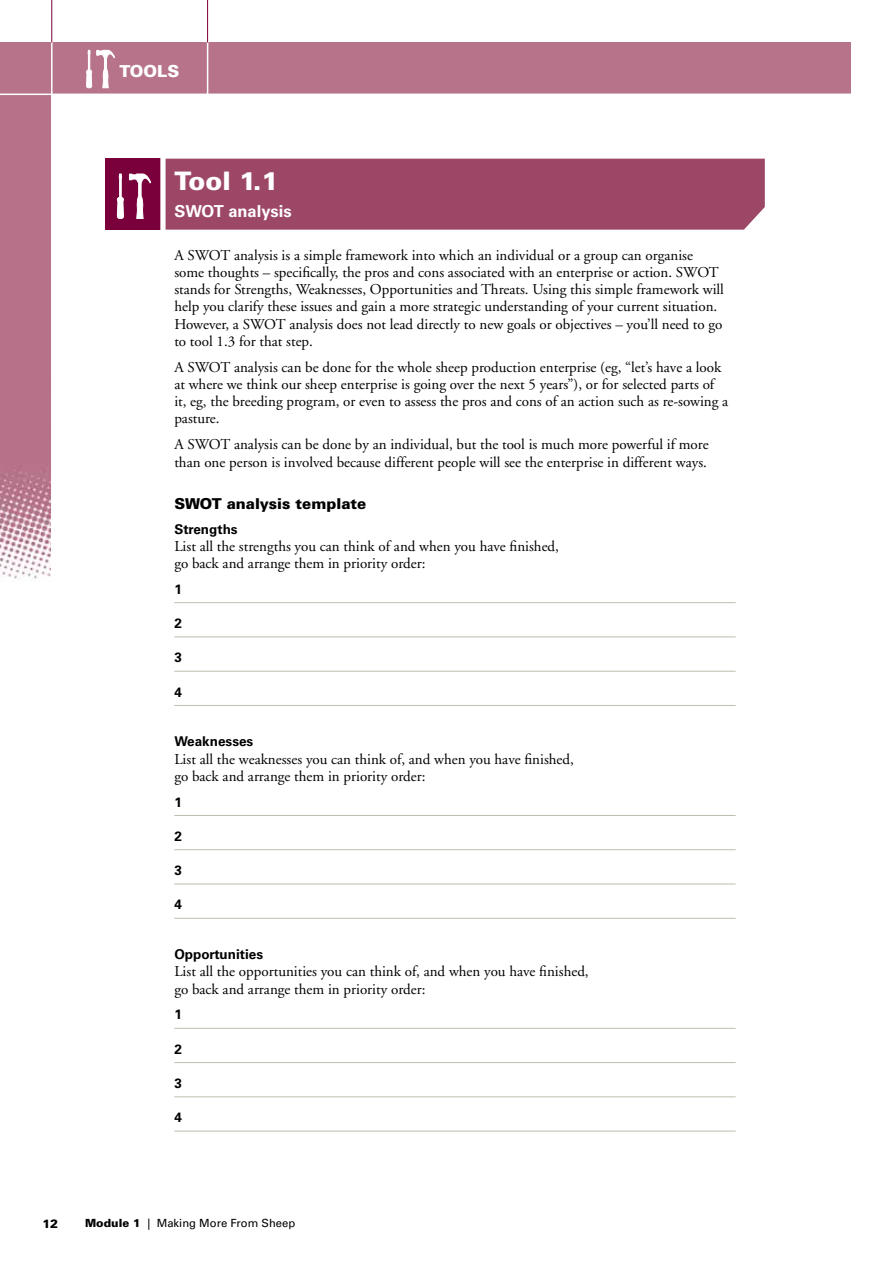
<style>
.page{position:relative;width:893px;height:1263px;background:#fff}
.page>*{position:absolute;margin:0;border:0;box-sizing:border-box;transform-origin:0 0}
.t1{font:900 25.5px "Univers";color:#fff}
.t2{font:700 16.5px "Univers";color:#fff}
.t3{font:900 16.5px "Univers";color:#fff}
.t4{font:15px/17.2px "Adobe Garamond";color:#000}
.t5{font:900 15px "Univers";color:#000}
.t6{font:700 13.5px "Univers";color:#000}
.t7{font:900 12px "Univers";color:#000}
.t8{font:11.25px "Univers";color:#000}
.s1{font-weight:900}
</style>
<div class="page">
<img style="left:0;top:95px;width:51px;height:484px">
<div style="left:0;top:43px;width:850px;height:51px;background:#b77389"></div>
<hr style="left:207px;top:42px;width:1px;height:54px;background:#fff">
<hr style="left:51px;top:39px;width:2px;height:538px;background:#fff">
<hr style="left:51px;top:0;width:1px;height:43px;background:#7a003c">
<hr style="left:207px;top:0;width:1px;height:43px;background:#7a003c">
<svg style="left:86px;top:50px;width:29px;height:38px"></svg>
<div style="left:105px;top:159px;width:58px;height:71px;background:#7a003c"></div>
<svg style="left:117px;top:173px;width:34px;height:46px"></svg>
<div style="left:165px;top:159px;width:600px;height:71px;background:#9d4767"></div>
<div style="left:160px;top:156px;width:5px;height:77px;background:#fff"></div>
<hr style="left:174px;top:602px;width:562px;height:1px;background:#bdbdb0">
<hr style="left:174px;top:636px;width:562px;height:1px;background:#bdbdb0">
<hr style="left:174px;top:671px;width:562px;height:1px;background:#bdbdb0">
<hr style="left:174px;top:705px;width:562px;height:1px;background:#bdbdb0">
<hr style="left:174px;top:815px;width:562px;height:1px;background:#bdbdb0">
<hr style="left:174px;top:849px;width:562px;height:1px;background:#bdbdb0">
<hr style="left:174px;top:884px;width:562px;height:1px;background:#bdbdb0">
<hr style="left:174px;top:918px;width:562px;height:1px;background:#bdbdb0">
<hr style="left:174px;top:1028px;width:562px;height:1px;background:#bdbdb0">
<hr style="left:174px;top:1062px;width:562px;height:1px;background:#bdbdb0">
<hr style="left:174px;top:1096px;width:562px;height:1px;background:#bdbdb0">
<hr style="left:174px;top:1131px;width:562px;height:1px;background:#bdbdb0">
<p class="t3" style="left:119px;top:61px;width:61px">TOOLS</p>
<h1 class="t1" style="left:174px;top:165px;width:106px">Tool 1.1</h1>
<p class="t2" style="left:174px;top:201px;width:119px">SWOT analysis</p>
<p class="t4" style="left:174px;top:247px;width:551px">A SWOT analysis is a simple framework into which an individual or a group can organise some thoughts – specifically, the pros and cons associated with an enterprise or action. SWOT stands for Strengths, Weaknesses, Opportunities and Threats. Using this simple framework will help you clarify these issues and gain a more strategic understanding of your current situation.<br>However, a SWOT analysis does not lead directly to new goals or objectives – you’ll need to go to tool 1.3 for that step.</p>
<p class="t4" style="left:174px;top:359px;width:555px">A SWOT analysis can be done for the whole sheep production enterprise (eg, “let’s have a look at where we think our sheep enterprise is going over the next 5 years”), or for selected parts of it, eg, the breeding program, or even to assess the pros and cons of an action such as re-sowing a pasture.</p>
<p class="t4" style="left:174px;top:436px;width:536px">A SWOT analysis can be done by an individual, but the tool is much more powerful if more than one person is involved because different people will see the enterprise in different ways.</p>
<p class="t5" style="left:174px;top:494px;width:194px">SWOT analysis template</p>
<p class="t6" style="left:174px;top:521px;width:65px">Strengths</p>
<p class="t4" style="left:174px;top:538px;width:386px">List all the strengths you can think of and when you have finished, go back and arrange them in priority order:</p>
<p class="t6" style="left:174px;top:581px;width:9px">1</p>
<p class="t6" style="left:174px;top:615px;width:9px">2</p>
<p class="t6" style="left:174px;top:650px;width:9px">3</p>
<p class="t6" style="left:174px;top:684px;width:9px">4</p>
<p class="t6" style="left:174px;top:734px;width:80px">Weaknesses</p>
<p class="t4" style="left:174px;top:751px;width:401px">List all the weaknesses you can think of, and when you have finished, go back and arrange them in priority order:</p>
<p class="t6" style="left:174px;top:794px;width:9px">1</p>
<p class="t6" style="left:174px;top:828px;width:9px">2</p>
<p class="t6" style="left:174px;top:862px;width:9px">3</p>
<p class="t6" style="left:174px;top:897px;width:9px">4</p>
<p class="t6" style="left:174px;top:946px;width:90px">Opportunities</p>
<p class="t4" style="left:174px;top:963px;width:416px">List all the opportunities you can think of, and when you have finished, go back and arrange them in priority order:</p>
<p class="t6" style="left:174px;top:1007px;width:9px">1</p>
<p class="t6" style="left:174px;top:1041px;width:9px">2</p>
<p class="t6" style="left:174px;top:1075px;width:9px">3</p>
<p class="t6" style="left:174px;top:1109px;width:9px">4</p>
<p class="t7" style="left:43px;top:1216px;width:17px">12</p>
<p class="t8" style="left:85px;top:1217px;width:212px"><span class="s1">Module 1</span> | Making More From Sheep</p>
</div>
